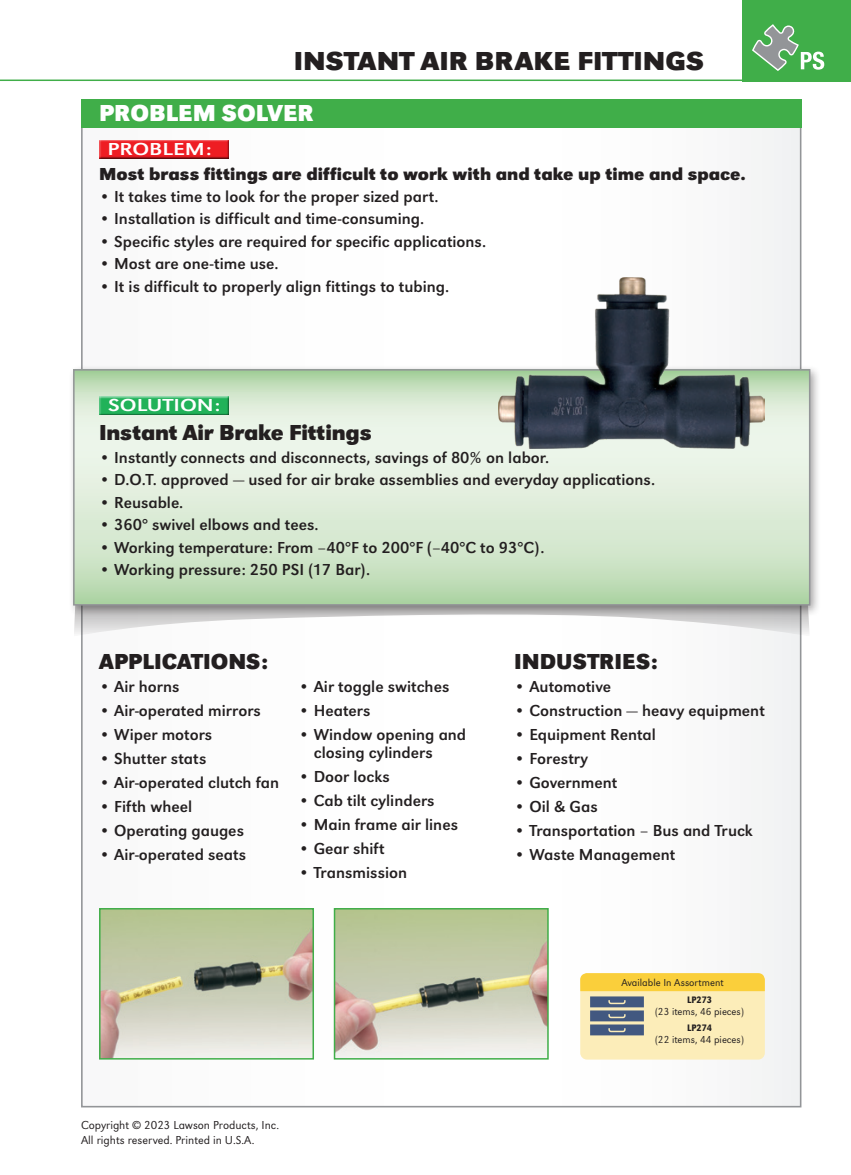
<style>
.page{position:relative;width:851px;height:1175px;background:#fff}
.page>*{position:absolute;margin:0;border:0;box-sizing:border-box;transform-origin:0 0}
.t1{font:700 27px "URW Grotesk Wid";color:#231f20}
.t2{font:700 24px "URW Grotesk";color:#fff}
.t3{font:700 22.5px "URW Grotesk";letter-spacing:-.005em;color:#231f20}
.t4{font:700 18px "URW Grotesk";color:#231f20}
.t5{font:18px "URW Grotesk";color:#fff;scale:1.25 1}
.t6{font:16.5px/18px "URW Grotesk";color:#231f20}
.t7{font:300 12px/15px "URW Grotesk";color:#231f20}
.t8{font:300 10.5px "URW Grotesk";color:#231f20}
.t9{font:500 9.75px "URW Grotesk Ext Nar";color:#231f20}
</style>
<div class="page">
<div style="left:742px;top:0;width:108px;height:81px;background:#40ae49"></div>
<hr style="left:0;top:80px;width:850px;height:1px;background:#40ae49">
<svg style="left:752px;top:24px;width:72px;height:47px"></svg>
<div style="left:81px;top:99px;width:720px;height:29px;background:#40ae49"></div>
<div style="left:98px;top:139px;width:132px;height:21px;background:#231f20;opacity:.75"></div>
<svg style="left:74px;top:616px;width:735px;height:20px"></svg>
<div style="left:68px;top:364px;width:753px;height:252px;background:#231f20;opacity:.4"></div>
<svg style="left:76px;top:372px;width:731px;height:230px;background:#d6e9d1"></svg>
<div style="left:73px;top:369px;width:737px;height:236px;border:2px solid #939598"></div>
<div style="left:98px;top:394px;width:132px;height:22px;background:#d3e6cd"></div>
<div style="left:98px;top:395px;width:132px;height:22px;background:#231f20;opacity:.75"></div>
<img style="left:498px;top:278px;width:266px;height:171px">
<div style="left:580px;top:973px;width:184px;height:86px;background:#fcedb9;border-radius:7px"></div>
<svg style="left:580px;top:973px;width:184px;height:62px"></svg>
<img style="left:102px;top:911px;width:209px;height:145px">
<div style="left:99px;top:908px;width:215px;height:151px;border:2px solid #40ae49"></div>
<img style="left:337px;top:911px;width:208px;height:145px">
<div style="left:334px;top:908px;width:214px;height:151px;border:2px solid #40ae49"></div>
<h1 class="t1" style="left:294px;top:45px;width:412px">INSTANT AIR BRAKE FITTINGS</h1>
<h2 class="t2" style="left:99px;top:99px;width:216px">PROBLEM SOLVER</h2>
<p class="t5" style="left:107px;top:138px;width:85px">PROBLEM:</p>
<p class="t6" style="left:99px;top:187px;width:341px">• It takes time to look for the proper sized part.</p>
<p class="t6" style="left:99px;top:210px;width:326px">• Installation is difficult and time-consuming.</p>
<p class="t6" style="left:99px;top:232px;width:388px">• Specific styles are required for specific applications.</p>
<p class="t6" style="left:99px;top:255px;width:181px">• Most are one-time use.</p>
<p class="t6" style="left:99px;top:277px;width:351px">• It is difficult to properly align fittings to tubing.</p>
<p class="t4" style="left:99px;top:163px;width:648px">Most brass fittings are difficult to work with and take up time and space.</p>
<p class="t5" style="left:108px;top:395px;width:91px">SOLUTION:</p>
<p class="t6" style="left:99px;top:448px;width:451px">• Instantly connects and disconnects, savings of 80% on labor.</p>
<p class="t6" style="left:99px;top:470px;width:557px">• D.O.T. approved — used for air brake assemblies and everyday applications.</p>
<p class="t6" style="left:99px;top:493px;width:86px">• Reusable.</p>
<p class="t6" style="left:99px;top:515px;width:221px">• 360° swivel elbows and tees.</p>
<p class="t6" style="left:99px;top:538px;width:447px">• Working temperature: From –40°F to 200°F (–40°C to 93°C).</p>
<p class="t6" style="left:99px;top:560px;width:273px">• Working pressure: 250 PSI (17 Bar).</p>
<h3 class="t3" style="left:99px;top:419px;width:274px">Instant Air Brake Fittings</h3>
<h3 class="t3" style="left:99px;top:648px;width:171px">APPLICATIONS:</h3>
<p class="t6" style="left:99px;top:677px;width:82px">• Air horns</p>
<p class="t6" style="left:99px;top:701px;width:163px">• Air-operated mirrors</p>
<p class="t6" style="left:99px;top:725px;width:115px">• Wiper motors</p>
<p class="t6" style="left:99px;top:749px;width:109px">• Shutter stats</p>
<p class="t6" style="left:99px;top:773px;width:181px">• Air-operated clutch fan</p>
<p class="t6" style="left:99px;top:797px;width:94px">• Fifth wheel</p>
<p class="t6" style="left:99px;top:821px;width:146px">• Operating gauges</p>
<p class="t6" style="left:99px;top:845px;width:149px">• Air-operated seats</p>
<p class="t6" style="left:298px;top:677px;width:152px">• Air toggle switches</p>
<p class="t6" style="left:298px;top:701px;width:73px">• Heaters</p>
<p class="t6" style="left:314px;top:725px;width:154px;text-indent:-15px">• Window opening and closing cylinders</p>
<p class="t6" style="left:298px;top:767px;width:93px">• Door locks</p>
<p class="t6" style="left:298px;top:791px;width:137px">• Cab tilt cylinders</p>
<p class="t6" style="left:298px;top:815px;width:161px">• Main frame air lines</p>
<p class="t6" style="left:298px;top:839px;width:87px">• Gear shift</p>
<p class="t6" style="left:298px;top:863px;width:110px">• Transmission</p>
<p class="t7" style="left:81px;top:1118px;width:199px">Copyright © 2023 Lawson Products, Inc.<br>All rights reserved. Printed in U.S.A.</p>
<h3 class="t3" style="left:514px;top:648px;width:145px">INDUSTRIES:</h3>
<p class="t6" style="left:514px;top:677px;width:98px">• Automotive</p>
<p class="t6" style="left:514px;top:701px;width:252px">• Construction — heavy equipment</p>
<p class="t6" style="left:514px;top:725px;width:143px">• Equipment Rental</p>
<p class="t6" style="left:514px;top:749px;width:75px">• Forestry</p>
<p class="t6" style="left:514px;top:773px;width:104px">• Government</p>
<p class="t6" style="left:514px;top:797px;width:85px">• Oil &amp; Gas</p>
<p class="t6" style="left:514px;top:821px;width:240px">• Transportation – Bus and Truck</p>
<p class="t6" style="left:514px;top:845px;width:162px">• Waste Management</p>
<p class="t8" style="left:621px;top:976px;width:104px">Available In Assortment</p>
<p class="t9" style="left:687px;top:994px;width:26px">LP273</p>
<p class="t8" style="left:655px;top:1005px;width:90px">(23 items, 46 pieces)</p>
<p class="t9" style="left:687px;top:1022px;width:26px">LP274</p>
<p class="t8" style="left:655px;top:1033px;width:90px">(22 items, 44 pieces)</p>
</div>
